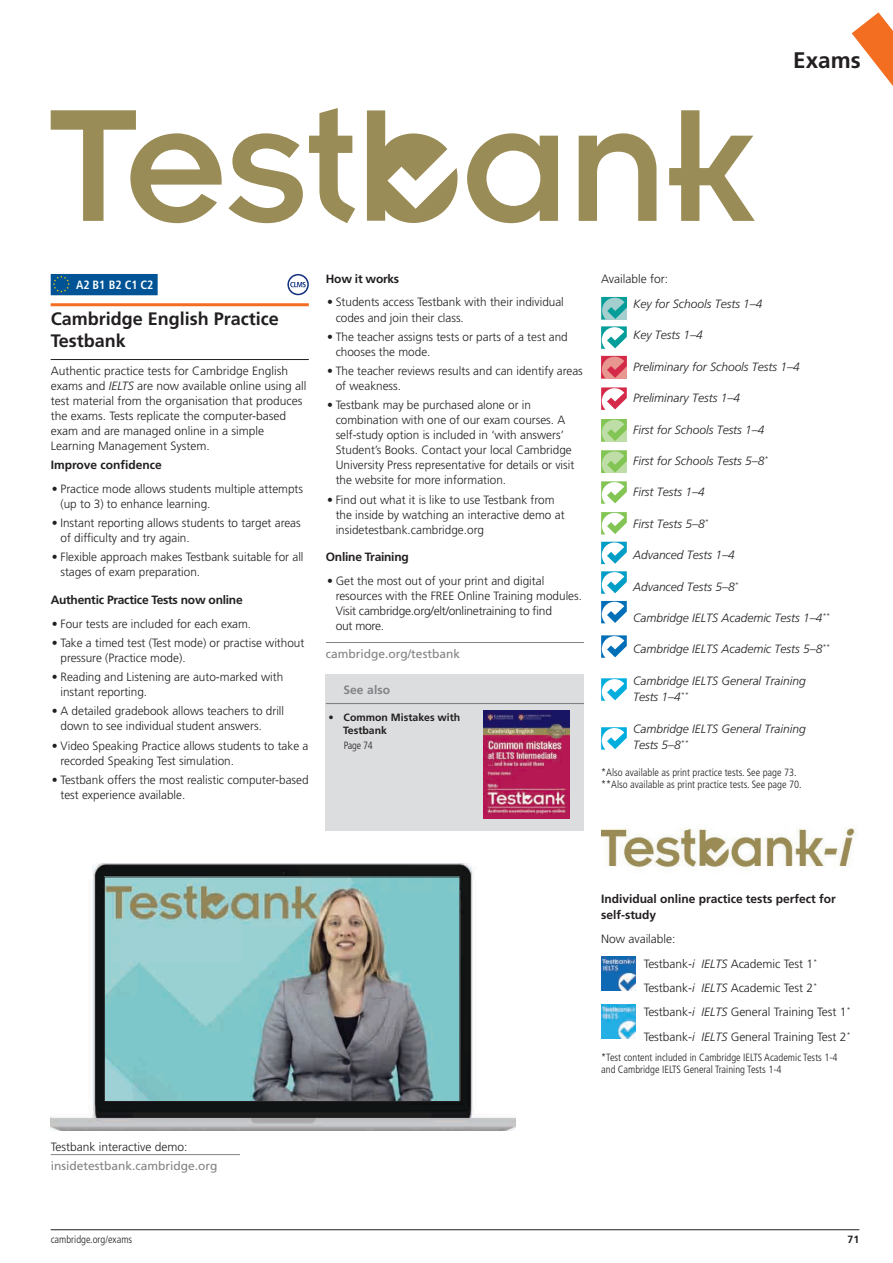
<style>
.page{position:relative;width:893px;height:1263px;background:#fff}
.page>*{position:absolute;margin:0;border:0;box-sizing:border-box;transform-origin:0 0}
.t1{font:700 22.5px "Frutiger LTACE";color:#231f20}
.t2{font:700 18px/21.6px "Frutiger LTACE";color:#231f20}
.t3{font:300 12px/15px "Frutiger LTACE";color:#231f20}
.t4{font:italic 300 12px/16.5px "Frutiger CE";color:#231f20}
.t5{font:300 12px/24.3px "Frutiger LT Std";color:#231f20}
.t6{font:700 12px "Frutiger LTACE";letter-spacing:-.02em;color:#231f20}
.t7{font:12px "Frutiger LTACE";color:#808285}
.t8{font:700 12px/15.8px "Frutiger LT Std";color:#231f20}
.t9{font:700 12px "Frutiger LTACE";color:#231f20}
.t10{font:700 condensed 12px "Frutiger LTACE";color:#fff}
.t11{font:700 12px "Frutiger LTACE";color:#808285}
.t12{font:300 condensed 10.5px/12px "Frutiger LTACE";color:#231f20}
.t13{font:700 10.5px/13.5px "Frutiger LTACE";color:#231f20}
.s1{font-style:italic}
.s2{font-family:"Frutiger CE";font-style:italic}
</style>
<div class="page">
<hr style="left:51px;top:1228px;width:808px;height:1px;background:#231f20">
<svg style="left:851px;top:12px;width:41px;height:73px"></svg>
<div style="left:51px;top:274px;width:107px;height:21px;background:#005495"></div>
<hr style="left:51px;top:303px;width:258px;height:3px;background:#f36e21">
<hr style="left:51px;top:359px;width:258px;height:1px;background:#231f20">
<svg style="left:53px;top:275px;width:17px;height:17px"></svg>
<svg style="left:367px;top:110px;width:90px;height:113px"></svg>
<svg style="left:51px;top:110px;width:170px;height:113px"></svg>
<svg style="left:228px;top:133px;width:75px;height:90px"></svg>
<svg style="left:309px;top:108px;width:46px;height:115px"></svg>
<svg style="left:467px;top:133px;width:90px;height:90px"></svg>
<svg style="left:578px;top:133px;width:78px;height:88px"></svg>
<svg style="left:669px;top:110px;width:85px;height:111px"></svg>
<hr style="left:326px;top:642px;width:258px;height:1px;background:#808285">
<svg style="left:287px;top:274px;width:22px;height:21px"></svg>
<div style="left:326px;top:674px;width:258px;height:156px;background:#dcdddf"></div>
<hr style="left:326px;top:702px;width:258px;height:2px;background:#808285">
<img style="left:483px;top:710px;width:86px;height:108px">
<svg style="left:601px;top:297px;width:25px;height:22px"></svg>
<svg style="left:601px;top:356px;width:25px;height:22px"></svg>
<svg style="left:601px;top:387px;width:25px;height:23px"></svg>
<svg style="left:601px;top:419px;width:25px;height:22px"></svg>
<svg style="left:601px;top:450px;width:25px;height:23px"></svg>
<svg style="left:601px;top:481px;width:25px;height:22px"></svg>
<svg style="left:601px;top:512px;width:25px;height:22px"></svg>
<svg style="left:601px;top:541px;width:25px;height:23px"></svg>
<svg style="left:601px;top:571px;width:25px;height:22px"></svg>
<svg style="left:601px;top:601px;width:25px;height:22px"></svg>
<svg style="left:601px;top:635px;width:25px;height:22px"></svg>
<svg style="left:601px;top:678px;width:25px;height:22px"></svg>
<svg style="left:601px;top:727px;width:25px;height:22px"></svg>
<svg style="left:601px;top:326px;width:25px;height:23px"></svg>
<img style="left:601px;top:828px;width:256px;height:42px">
<img style="left:601px;top:956px;width:34px;height:34px">
<img style="left:601px;top:1004px;width:34px;height:34px">
<hr style="left:51px;top:1153px;width:189px;height:1px;background:#808285">
<img style="left:51px;top:863px;width:464px;height:267px">
<img style="left:106px;top:878px;width:352px;height:221px">
<h1 class="t1" style="left:792px;top:46px;width:69px">Exams</h1>
<p class="t10" style="left:76px;top:277px;width:79px">A2 B1 B2 C1 C2</p>
<h2 class="t2" style="left:51px;top:308px;width:230px">Cambridge English Practice<br>Testbank</h2>
<p class="t3" style="left:51px;top:363px;width:257px">Authentic practice tests for Cambridge English exams and <span class="s1">IELTS</span> are now available online using all test material from the organisation that produces the exams. Tests replicate the computer-based exam and are managed online in a simple Learning Management System.</p>
<p class="t9" style="left:51px;top:458px;width:113px">Improve confidence</p>
<p class="t3" style="left:60px;top:481px;width:244px;text-indent:-9px">• Practice mode allows students multiple attempts (up to 3) to enhance learning.</p>
<p class="t3" style="left:60px;top:515px;width:242px;text-indent:-9px">• Instant reporting allows students to target areas of difficulty and try again.</p>
<p class="t3" style="left:60px;top:549px;width:244px;text-indent:-9px">• Flexible approach makes Testbank suitable for all stages of exam preparation.</p>
<p class="t6" style="left:51px;top:592px;width:193px">Authentic Practice Tests now online</p>
<p class="t3" style="left:52px;top:616px;width:201px">• Four tests are included for each exam.</p>
<p class="t3" style="left:60px;top:635px;width:245px;text-indent:-9px">• Take a timed test (Test mode) or practise without pressure (Practice mode).</p>
<p class="t3" style="left:60px;top:669px;width:224px;text-indent:-9px">• Reading and Listening are auto-marked with instant reporting.</p>
<p class="t3" style="left:60px;top:703px;width:225px;text-indent:-9px">• A detailed gradebook allows teachers to drill down to see individual student answers.</p>
<p class="t3" style="left:60px;top:738px;width:249px;text-indent:-9px">• Video Speaking Practice allows students to take a recorded Speaking Test simulation.</p>
<p class="t3" style="left:60px;top:772px;width:249px;text-indent:-9px">• Testbank offers the most realistic computer-based test experience available.</p>
<p class="t6" style="left:326px;top:272px;width:75px">How it works</p>
<p class="t3" style="left:335px;top:295px;width:230px;text-indent:-9px">• Students access Testbank with their individual codes and join their class.</p>
<p class="t3" style="left:335px;top:329px;width:233px;text-indent:-9px">• The teacher assigns tests or parts of a test and chooses the mode.</p>
<p class="t3" style="left:335px;top:363px;width:248px;text-indent:-9px">• The teacher reviews results and can identify areas of weakness.</p>
<p class="t3" style="left:335px;top:398px;width:240px;text-indent:-9px">• Testbank may be purchased alone or in combination with one of our exam courses. A self-study option is included in ‘with answers’ Student’s Books. Contact your local Cambridge University Press representative for details or visit the website for more information.</p>
<p class="t3" style="left:335px;top:492px;width:230px;text-indent:-9px">• Find out what it is like to use Testbank from the inside by watching an interactive demo at insidetestbank.cambridge.org</p>
<p class="t6" style="left:326px;top:550px;width:84px">Online Training</p>
<p class="t3" style="left:335px;top:573px;width:248px;text-indent:-9px">• Get the most out of your print and digital resources with the FREE Online Training modules.<br>Visit cambridge.org/elt/onlinetraining to find<br>out more.</p>
<p class="t7" style="left:326px;top:646px;width:136px">cambridge.org/testbank</p>
<p class="t11" style="left:343px;top:682px;width:48px">See also</p>
<p class="t13" style="left:343px;top:710px;width:119px;text-indent:-15px">• Common Mistakes with<br>Testbank</p>
<p class="t12" style="left:344px;top:739px;width:30px">Page 74</p>
<p class="t5" style="left:601px;top:267px;width:68px">Available for:</p>
<p class="t4" style="left:632px;top:295px;width:131px">Key for Schools Tests 1–4</p>
<p class="t4" style="left:632px;top:327px;width:71px">Key Tests 1–4</p>
<p class="t4" style="left:632px;top:358px;width:168px">Preliminary for Schools Tests 1–4</p>
<p class="t4" style="left:632px;top:389px;width:108px">Preliminary Tests 1–4</p>
<p class="t4" style="left:632px;top:421px;width:133px">First for Schools Tests 1–4</p>
<p class="t4" style="left:632px;top:452px;width:137px">First for Schools Tests 5–8<sup>*</sup></p>
<p class="t4" style="left:632px;top:484px;width:73px">First Tests 1–4</p>
<p class="t4" style="left:632px;top:515px;width:77px">First Tests 5–8<sup>*</sup></p>
<p class="t4" style="left:632px;top:546px;width:103px">Advanced Tests 1–4</p>
<p class="t4" style="left:632px;top:578px;width:107px">Advanced Tests 5–8<sup>*</sup></p>
<p class="t4" style="left:632px;top:609px;width:198px">Cambridge IELTS Academic Tests 1–4<sup>**</sup></p>
<p class="t4" style="left:632px;top:640px;width:198px">Cambridge IELTS Academic Tests 5–8<sup>**</sup></p>
<p class="t4" style="left:632px;top:672px;width:174px">Cambridge IELTS General Training<br>Tests 1–4<sup>**</sup></p>
<p class="t4" style="left:632px;top:720px;width:174px">Cambridge IELTS General Training<br>Tests 5–8<sup>**</sup></p>
<p class="t12" style="left:601px;top:766px;width:202px">*Also available as print practice tests. See page 73. **Also available as print practice tests. See page 70.</p>
<p class="t3" style="left:51px;top:1138px;width:138px">Testbank interactive demo:</p>
<p class="t7" style="left:51px;top:1158px;width:168px">insidetestbank.cambridge.org</p>
<p class="t8" style="left:601px;top:891px;width:236px">Individual online practice tests perfect for self-study</p>
<p class="t5" style="left:643px;top:927px;width:208px;text-indent:-43px">Now available:<br>Testbank-<span class="s2">i IELTS</span> Academic Test 1<sup>* </sup>Testbank-<span class="s2">i IELTS</span> Academic Test 2<sup>* </sup>Testbank-<span class="s2">i IELTS</span> General Training Test 1<sup>* </sup>Testbank-<span class="s2">i IELTS</span> General Training Test 2<sup>*</sup></p>
<p class="t12" style="left:601px;top:1051px;width:238px">*Test content included in Cambridge IELTS Academic Tests 1-4 and Cambridge IELTS General Training Tests 1-4</p>
<p class="t12" style="left:51px;top:1232px;width:83px">cambridge.org/exams</p>
<p class="t13" style="left:847px;top:1232px;width:13px">71</p>
</div>
